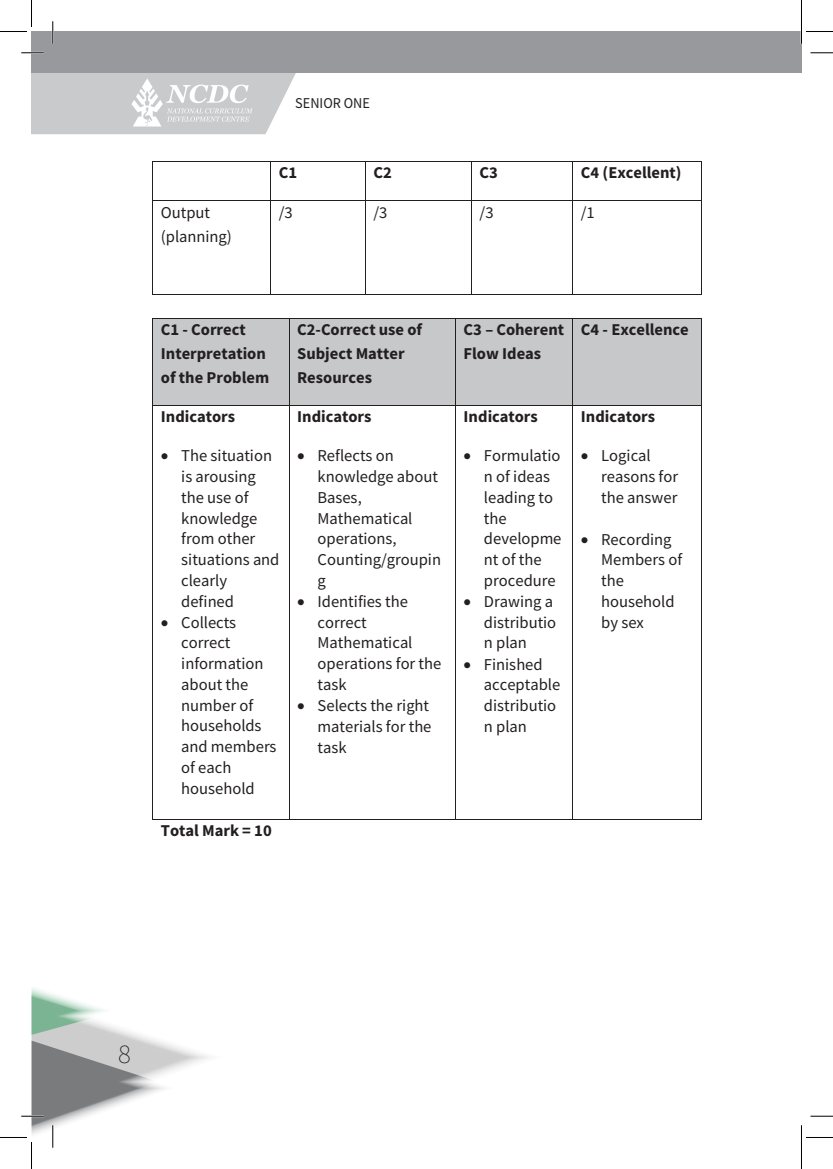
<style>
.page{position:relative;width:833px;height:1169px;background:#fff}
.page>*{position:absolute;margin:0;border:0;box-sizing:border-box;transform-origin:0 0}
.t1{font:200 27px "Source Sans Pro";color:#231f20}
.t2{font:16.5px/20.7px "Source Sans Pro";color:#231f20}
.t3{font:700 16.5px/23.9px "Source Sans Pro";color:#231f20}
.t4{font:15px "Source Sans Pro";color:#231f20;scale:.95 1}
</style>
<div class="page">
<div style="left:32px;top:32px;width:769px;height:40px;background:#97999c"></div>
<hr style="left:153px;top:161px;width:117px;height:1px;background:#231f20">
<hr style="left:271px;top:161px;width:94px;height:1px;background:#231f20">
<hr style="left:366px;top:161px;width:105px;height:1px;background:#231f20">
<hr style="left:472px;top:161px;width:100px;height:1px;background:#231f20">
<hr style="left:573px;top:161px;width:128px;height:1px;background:#231f20">
<hr style="left:152px;top:161px;width:1px;height:39px;background:#231f20">
<hr style="left:270px;top:161px;width:1px;height:39px;background:#231f20">
<hr style="left:365px;top:161px;width:1px;height:39px;background:#231f20">
<hr style="left:471px;top:161px;width:1px;height:39px;background:#231f20">
<hr style="left:572px;top:161px;width:1px;height:39px;background:#231f20">
<hr style="left:701px;top:161px;width:1px;height:39px;background:#231f20">
<hr style="left:153px;top:200px;width:117px;height:1px;background:#231f20">
<hr style="left:271px;top:200px;width:94px;height:1px;background:#231f20">
<hr style="left:366px;top:200px;width:105px;height:1px;background:#231f20">
<hr style="left:472px;top:200px;width:100px;height:1px;background:#231f20">
<hr style="left:573px;top:200px;width:128px;height:1px;background:#231f20">
<hr style="left:152px;top:201px;width:1px;height:94px;background:#231f20">
<hr style="left:270px;top:201px;width:1px;height:94px;background:#231f20">
<hr style="left:365px;top:201px;width:1px;height:94px;background:#231f20">
<hr style="left:471px;top:201px;width:1px;height:94px;background:#231f20">
<hr style="left:572px;top:201px;width:1px;height:94px;background:#231f20">
<hr style="left:701px;top:201px;width:1px;height:94px;background:#231f20">
<hr style="left:154px;top:294px;width:116px;height:1px;background:#231f20">
<hr style="left:271px;top:294px;width:94px;height:1px;background:#231f20">
<hr style="left:366px;top:294px;width:105px;height:1px;background:#231f20">
<hr style="left:472px;top:294px;width:100px;height:1px;background:#231f20">
<hr style="left:573px;top:294px;width:128px;height:1px;background:#231f20">
<div style="left:153px;top:318px;width:136px;height:87px;background:#c7c8ca"></div>
<div style="left:289px;top:318px;width:166px;height:87px;background:#c7c8ca"></div>
<div style="left:456px;top:318px;width:116px;height:87px;background:#c7c8ca"></div>
<div style="left:573px;top:318px;width:128px;height:87px;background:#c7c8ca"></div>
<hr style="left:154px;top:318px;width:135px;height:1px;background:#231f20">
<hr style="left:289px;top:318px;width:166px;height:1px;background:#231f20">
<hr style="left:456px;top:318px;width:116px;height:1px;background:#231f20">
<hr style="left:573px;top:318px;width:128px;height:1px;background:#231f20">
<hr style="left:152px;top:318px;width:1px;height:87px;background:#231f20">
<hr style="left:289px;top:318px;width:1px;height:87px;background:#231f20">
<hr style="left:455px;top:318px;width:1px;height:87px;background:#231f20">
<hr style="left:572px;top:318px;width:1px;height:87px;background:#231f20">
<hr style="left:701px;top:318px;width:1px;height:87px;background:#231f20">
<hr style="left:153px;top:405px;width:136px;height:1px;background:#231f20">
<hr style="left:289px;top:405px;width:166px;height:1px;background:#231f20">
<hr style="left:456px;top:405px;width:116px;height:1px;background:#231f20">
<hr style="left:573px;top:405px;width:128px;height:1px;background:#231f20">
<hr style="left:152px;top:406px;width:1px;height:413px;background:#231f20">
<hr style="left:153px;top:819px;width:136px;height:1px;background:#231f20">
<hr style="left:289px;top:406px;width:1px;height:413px;background:#231f20">
<hr style="left:289px;top:819px;width:166px;height:1px;background:#231f20">
<hr style="left:455px;top:406px;width:1px;height:413px;background:#231f20">
<hr style="left:456px;top:819px;width:116px;height:1px;background:#231f20">
<hr style="left:572px;top:406px;width:1px;height:413px;background:#231f20">
<hr style="left:573px;top:819px;width:128px;height:1px;background:#231f20">
<hr style="left:701px;top:406px;width:1px;height:413px;background:#231f20">
<hr style="left:21px;top:52px;width:23px;height:2px;background:#fff">
<hr style="left:52px;top:21px;width:2px;height:23px;background:#fff">
<hr style="left:800px;top:21px;width:2px;height:23px;background:#fff">
<svg style="left:21px;top:53px;width:285px;height:81px"></svg>
<svg style="left:810px;top:53px;width:23px;height:1px"></svg>
<svg style="left:810px;top:1115px;width:23px;height:1px"></svg>
<svg style="left:53px;top:21px;width:1px;height:23px"></svg>
<svg style="left:0;top:0;width:32px;height:32px"></svg>
<svg style="left:0;top:988px;width:210px;height:181px"></svg>
<svg style="left:801px;top:0;width:32px;height:44px"></svg>
<svg style="left:801px;top:1125px;width:32px;height:44px"></svg>
<p class="t4" style="left:295px;top:93px;width:80px">SENIOR ONE</p>
<p class="t3" style="left:279px;top:160px;width:20px">C1</p>
<p class="t3" style="left:373px;top:160px;width:20px">C2</p>
<p class="t3" style="left:479px;top:160px;width:20px">C3</p>
<p class="t3" style="left:581px;top:160px;width:102px">C4 (Excellent)</p>
<p class="t2" style="left:161px;top:200px;width:73px;line-height:24px">Output (planning)</p>
<p class="t2" style="left:279px;top:202px;width:15px">/3</p>
<p class="t2" style="left:373px;top:202px;width:15px">/3</p>
<p class="t2" style="left:479px;top:202px;width:15px">/3</p>
<p class="t2" style="left:581px;top:202px;width:15px">/1</p>
<p class="t3" style="left:161px;top:317px;width:110px">C1 - Correct<br>Interpretation of the Problem</p>
<p class="t3" style="left:297px;top:317px;width:127px">C2-Correct use of<br>Subject Matter<br>Resources</p>
<p class="t3" style="left:463px;top:317px;width:102px">C3 – Coherent<br>Flow Ideas</p>
<p class="t3" style="left:581px;top:317px;width:109px">C4 - Excellence</p>
<p class="t3" style="left:161px;top:404px;width:76px">Indicators</p>
<p class="t2" style="left:181px;top:445px;width:100px;text-indent:-20px">• The situation is arousing the use of knowledge from other situations and clearly defined</p>
<p class="t2" style="left:181px;top:612px;width:97px;text-indent:-20px">• Collects correct information about the number of households and members of each household</p>
<p class="t3" style="left:297px;top:404px;width:76px">Indicators</p>
<p class="t2" style="left:317px;top:445px;width:125px;text-indent:-20px">• Reflects on knowledge about<br>Bases,<br>Mathematical operations,<br>Counting/groupin g</p>
<p class="t2" style="left:317px;top:591px;width:125px;text-indent:-20px">• Identifies the correct<br>Mathematical operations for the task</p>
<p class="t2" style="left:317px;top:695px;width:115px;text-indent:-20px">• Selects the right materials for the task</p>
<p class="t3" style="left:463px;top:404px;width:76px">Indicators</p>
<p class="t2" style="left:484px;top:445px;width:79px;text-indent:-20px">• Formulatio n of ideas leading to the developme nt of the procedure</p>
<p class="t2" style="left:484px;top:591px;width:74px;text-indent:-20px">• Drawing a distributio n plan</p>
<p class="t2" style="left:484px;top:653px;width:78px;text-indent:-20px">• Finished acceptable distributio n plan</p>
<p class="t3" style="left:581px;top:404px;width:76px">Indicators</p>
<p class="t2" style="left:601px;top:445px;width:79px;text-indent:-20px">• Logical reasons for the answer</p>
<p class="t2" style="left:601px;top:529px;width:82px;text-indent:-20px">• Recording<br>Members of the household by sex</p>
<p class="t3" style="left:161px;top:818px;width:113px">Total Mark = 10</p>
<h1 class="t1" style="left:118px;top:1038px;width:14px">8</h1>
</div>
